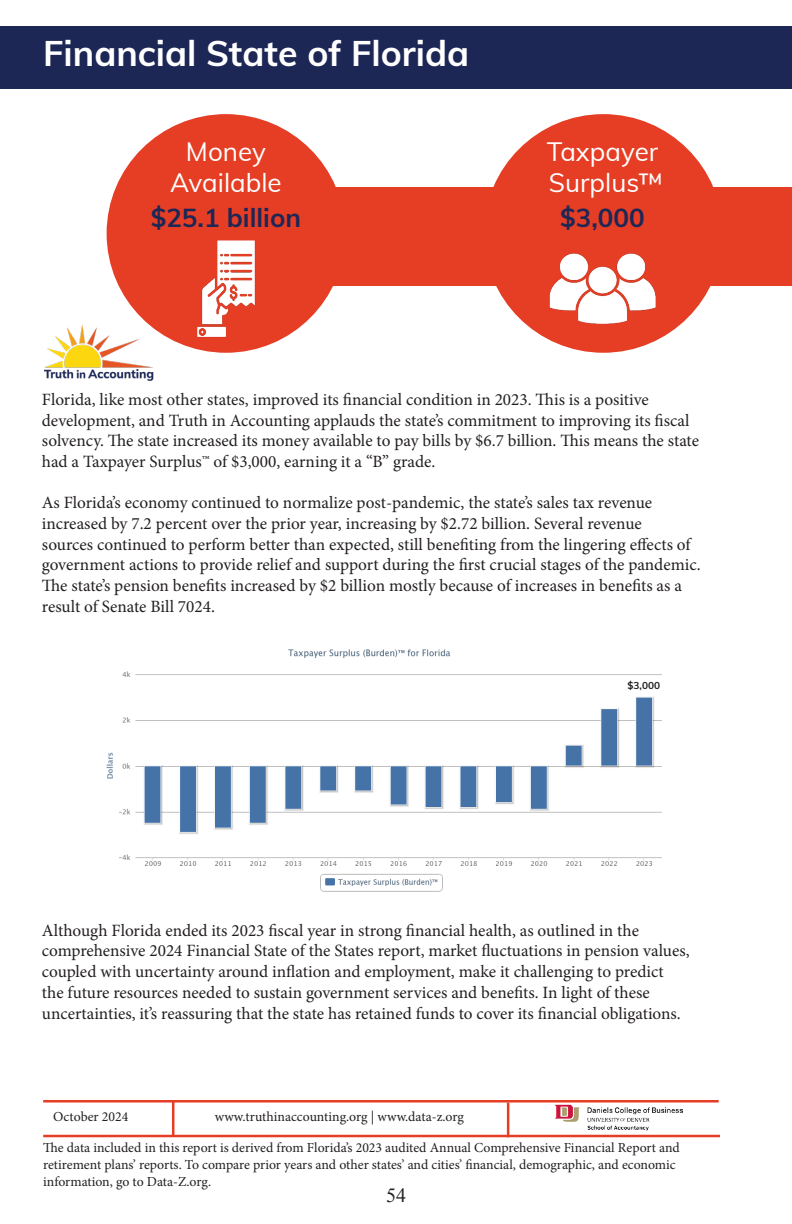
<style>
.page{position:relative;width:792px;height:1224px;background:#fff}
.page>*{position:absolute;margin:0;border:0;box-sizing:border-box;transform-origin:0 0}
.t1{font:700 35.6px "Muli";color:#fff}
.t2{font:26px "Muli";color:#fff}
.t3{font:700 26px "Muli";color:#1d2756}
.t4{font:20px "Times New Roman";color:#231f20}
.t5{font:17.2px/20.6px "Minion Pro";color:#231f20}
.t6{font:13.8px/16.6px "Minion Pro";color:#231f20}
.t7{font:700 10px "Muli";color:#231f20}
</style>
<div class="page">
<div style="left:0;top:26px;width:792px;height:62px;background:#1d2756"></div>
<hr style="left:43px;top:1100px;width:676px;height:3px;background:#e53e25">
<hr style="left:43px;top:1135px;width:677px;height:2px;background:#e53e25">
<hr style="left:172px;top:1101px;width:2px;height:35px;background:#e53e25">
<div style="left:301px;top:187px;width:232px;height:99px;background:#e53e25"></div>
<div style="left:703px;top:187px;width:89px;height:99px;background:#e53e25"></div>
<div style="left:107px;top:114px;width:238px;height:239px;background:#e53e25;border-radius:50%"></div>
<div style="left:484px;top:114px;width:239px;height:239px;background:#e53e25;border-radius:50%"></div>
<img style="left:197px;top:240px;width:58px;height:97px">
<img style="left:549px;top:253px;width:107px;height:71px">
<img style="left:44px;top:315px;width:122px;height:66px">
<img style="left:106px;top:649px;width:556px;height:243px">
<hr style="left:507px;top:1103px;width:2px;height:34px;background:#e53e25">
<img style="left:556px;top:1105px;width:126px;height:26px">
<p class="t1" style="left:43px;top:27px;width:428px">Financial State of Florida</p>
<p class="t2" style="left:186px;top:133px;width:81px">Money</p>
<p class="t2" style="left:170px;top:164px;width:113px">Available</p>
<p class="t2" style="left:547px;top:133px;width:113px">Taxpayer</p>
<p class="t2" style="left:549px;top:164px;width:115px">Surplus™</p>
<p class="t3" style="left:151px;top:199px;width:152px">$25.1 billion</p>
<p class="t3" style="left:560px;top:199px;width:86px">$3,000</p>
<p class="t5" style="left:42px;top:389px;width:659px">Florida, like most other states, improved its financial condition in 2023. This is a positive development, and Truth in Accounting applauds the state’s commitment to improving its fiscal solvency. The state increased its money available to pay bills by $6.7 billion. This means the state had a Taxpayer Surplus™ of $3,000, earning it a “B” grade.</p>
<p class="t5" style="left:42px;top:493px;width:660px">As Florida’s economy continued to normalize post-pandemic, the state’s sales tax revenue increased by 7.2 percent over the prior year, increasing by $2.72 billion. Several revenue<br>sources continued to perform better than expected, still benefiting from the lingering effects of government actions to provide relief and support during the first crucial stages of the pandemic.<br>The state’s pension benefits increased by $2 billion mostly because of increases in benefits as a result of Senate Bill 7024.</p>
<p class="t7" style="left:628px;top:678px;width:34px">$3,000</p>
<p class="t5" style="left:42px;top:920px;width:649px">Although Florida ended its 2023 fiscal year in strong financial health, as outlined in the comprehensive 2024 Financial State of the States report, market fluctuations in pension values, coupled with uncertainty around inflation and employment, make it challenging to predict the future resources needed to sustain government services and benefits. In light of these uncertainties, it’s reassuring that the state has retained funds to cover its financial obligations.</p>
<p class="t6" style="left:53px;top:1108px;width:77px">October 2024</p>
<p class="t6" style="left:215px;top:1108px;width:251px">www.truthinaccounting.org | www.data-z.org</p>
<p class="t6" style="left:43px;top:1140px;width:638px">The data included in this report is derived from Florida’s 2023 audited Annual Comprehensive Financial Report and retirement plans’ reports. To compare prior years and other states’ and cities’ financial, demographic, and economic information, go to Data-Z.org.</p>
<p class="t4" style="left:386px;top:1182px;width:21px">54</p>
</div>
